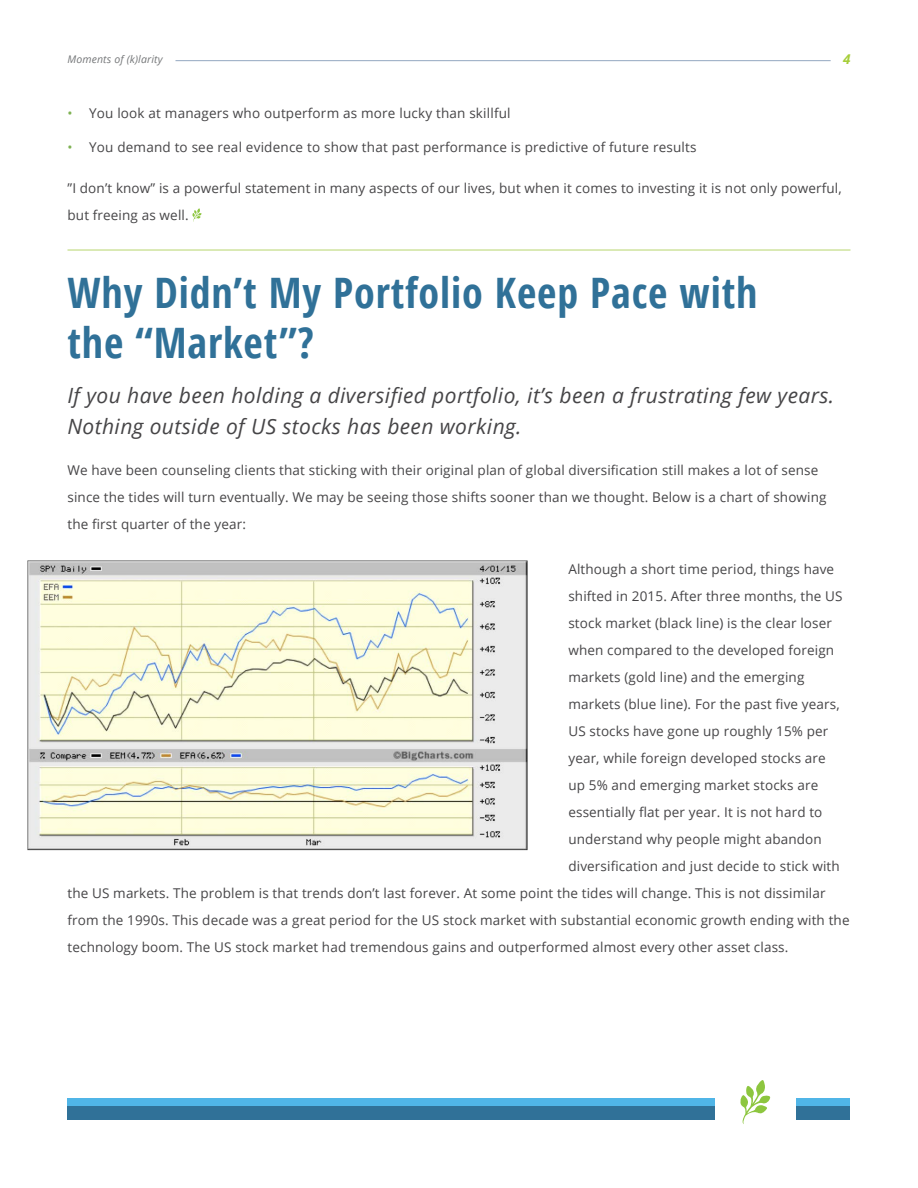
<style>
.page{position:relative;width:918px;height:1188px;background:#fff}
.page>*{position:absolute;margin:0;border:0;box-sizing:border-box;transform-origin:0 0}
.t1{font:700 condensed 42px/49.5px "Open Sans";letter-spacing:.02em;color:#307198}
.Body__Big___Lede{font:italic 21px/31.5px "Open Sans";letter-spacing:.02em;color:#464547}
.Body{font:13.5px/27px "Open Sans";letter-spacing:.01em;color:#464547}
.Body__Article_End{font:13.5px/27px "Open Sans";letter-spacing:.01em;color:#464547}
.t2{font:italic 700 13.5px "Open Sans";color:#a6ce39}
.t3{font:italic 10.5px "Open Sans";letter-spacing:.015em;color:#757779}
.s1{color:#7eb253}
</style>
<div class="page">
<svg style="left:740px;top:1080px;width:31px;height:44px"></svg>
<div style="left:68px;top:1098px;width:648px;height:8px;background:#50b5e7"></div>
<div style="left:796px;top:1098px;width:54px;height:8px;background:#50b5e7"></div>
<div style="left:68px;top:1106px;width:648px;height:14px;background:#307198"></div>
<div style="left:796px;top:1106px;width:54px;height:14px;background:#307198"></div>
<hr style="left:176px;top:60px;width:655px;height:1px;background:#93a8c1">
<img style="left:27px;top:560px;width:501px;height:290px">
<hr style="left:68px;top:249px;width:782px;height:2px;background:#cfe39e">
<svg style="left:192px;top:208px;width:10px;height:14px"></svg>
<p class="t3" style="left:68px;top:52px;width:97px">Moments of (k)larity</p>
<p class="t2" style="left:843px;top:50px;width:9px">4</p>
<p class="Body" style="left:68px;top:100px;width:445px"><span class="s1">•</span> You look at managers who outperform as more lucky than skillful</p>
<p class="Body" style="left:68px;top:133px;width:631px"><span class="s1">•</span> You demand to see real evidence to show that past performance is predictive of future results</p>
<p class="Body__Article_End" style="left:68px;top:174px;width:776px">”I don’t know” is a powerful statement in many aspects of our lives, but when it comes to investing it is not only powerful, but freeing as well.</p>
<h1 class="t1" style="left:68px;top:268px;width:691px">Why Didn’t My Portfolio Keep Pace with the “Market”?</h1>
<p class="Body__Big___Lede" style="left:68px;top:379px;width:768px">If you have been holding a diversified portfolio, it’s been a frustrating few years.<br>Nothing outside of US stocks has been working.</p>
<p class="Body" style="left:68px;top:456px;width:761px">We have been counseling clients that sticking with their original plan of global diversification still makes a lot of sense since the tides will turn eventually. We may be seeing those shifts sooner than we thought. Below is a chart of showing the first quarter of the year:</p>
<p class="Body" style="left:568px;top:555px;width:267px">Although a short time period, things have</p>
<p class="Body" style="left:568px;top:582px;width:276px">shifted in 2015. After three months, the US</p>
<p class="Body" style="left:568px;top:609px;width:265px">stock market (black line) is the clear loser</p>
<p class="Body" style="left:568px;top:636px;width:267px">when compared to the developed foreign</p>
<p class="Body" style="left:568px;top:663px;width:238px">markets (gold line) and the emerging</p>
<p class="Body" style="left:568px;top:690px;width:273px">markets (blue line). For the past five years,</p>
<p class="Body" style="left:568px;top:717px;width:261px">US stocks have gone up roughly 15% per</p>
<p class="Body" style="left:568px;top:744px;width:259px">year, while foreign developed stocks are</p>
<p class="Body" style="left:568px;top:771px;width:251px">up 5% and emerging market stocks are</p>
<p class="Body" style="left:568px;top:798px;width:256px">essentially flat per year. It is not hard to</p>
<p class="Body" style="left:568px;top:825px;width:255px">understand why people might abandon</p>
<p class="Body" style="left:568px;top:852px;width:273px">diversification and just decide to stick with</p>
<p class="Body" style="left:68px;top:879px;width:760px">the US markets. The problem is that trends don’t last forever. At some point the tides will change. This is not dissimilar</p>
<p class="Body" style="left:68px;top:906px;width:784px">from the 1990s. This decade was a great period for the US stock market with substantial economic growth ending with the</p>
<p class="Body" style="left:68px;top:933px;width:722px">technology boom. The US stock market had tremendous gains and outperformed almost every other asset class.</p>
</div>
